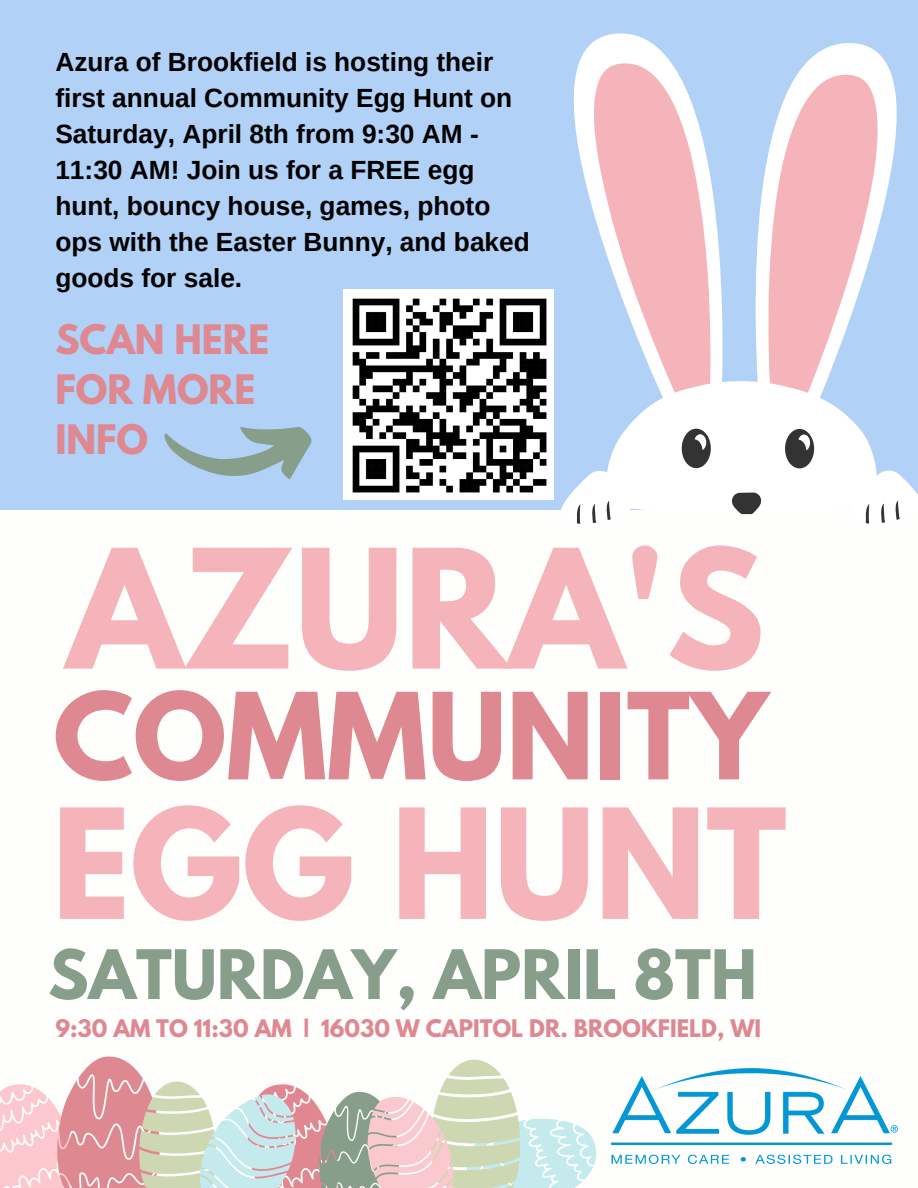
<style>
.page{position:relative;width:918px;height:1188px;background:#b1d1f6}
.page>*{position:absolute;margin:0;border:0;box-sizing:border-box;transform-origin:0 0}
.t1{font:700 146.55px "League Spartan";color:#f4b4ba}
.t2{font:700 135.15px "League Spartan";color:#f4b4ba}
.t3{font:700 106.2px "League Spartan";color:#de8891}
.t4{font:700 60.3px "League Spartan";color:#879e8a}
.t5{font:700 36px/50.4px "League Spartan";color:#de8891}
.t6{font:700 26.25px/36px "Arimo";color:#000}
.t7{font:700 21.45px "League Spartan";color:#de8891}
</style>
<div class="page">
<div style="left:0;top:510px;width:918px;height:678px;background:#fefefd"></div>
<svg style="left:806px;top:43px;width:80px;height:20px;fill:#fff"></svg>
<svg style="left:496px;top:33px;width:175px;height:372px"></svg>
<svg style="left:560px;top:63px;width:358px;height:461px"></svg>
<svg style="left:0;top:1056px;width:596px;height:132px"></svg>
<img style="left:344px;top:290px;width:209px;height:209px">
<img style="left:611px;top:1068px;width:286px;height:96px">
<svg style="left:164px;top:427px;width:148px;height:52px"></svg>
<p class="t6" style="left:55px;top:43px;width:476px">Azura of Brookfield is hosting their first annual Community Egg Hunt on<br>Saturday, April 8th from 9:30 AM -<br>11:30 AM! Join us for a FREE egg hunt, bouncy house, games, photo ops with the Easter Bunny, and baked goods for sale.</p>
<h3 class="t5" style="left:55px;top:319px;width:216px">SCAN HERE<br>FOR MORE<br>INFO</h3>
<h1 class="t1" style="left:67px;top:537px;width:699px">AZURA'S</h1>
<h3 class="t3" style="left:53px;top:684px;width:716px">COMMUNITY</h3>
<h2 class="t2" style="left:52px;top:797px;width:736px">EGG HUNT</h2>
<h3 class="t4" style="left:48px;top:945px;width:710px">SATURDAY, APRIL 8TH</h3>
<p class="t7" style="left:55px;top:1018px;width:707px">9:30 AM TO 11:30 AM | 16030 W CAPITOL DR. BROOKFIELD, WI</p>
</div>
